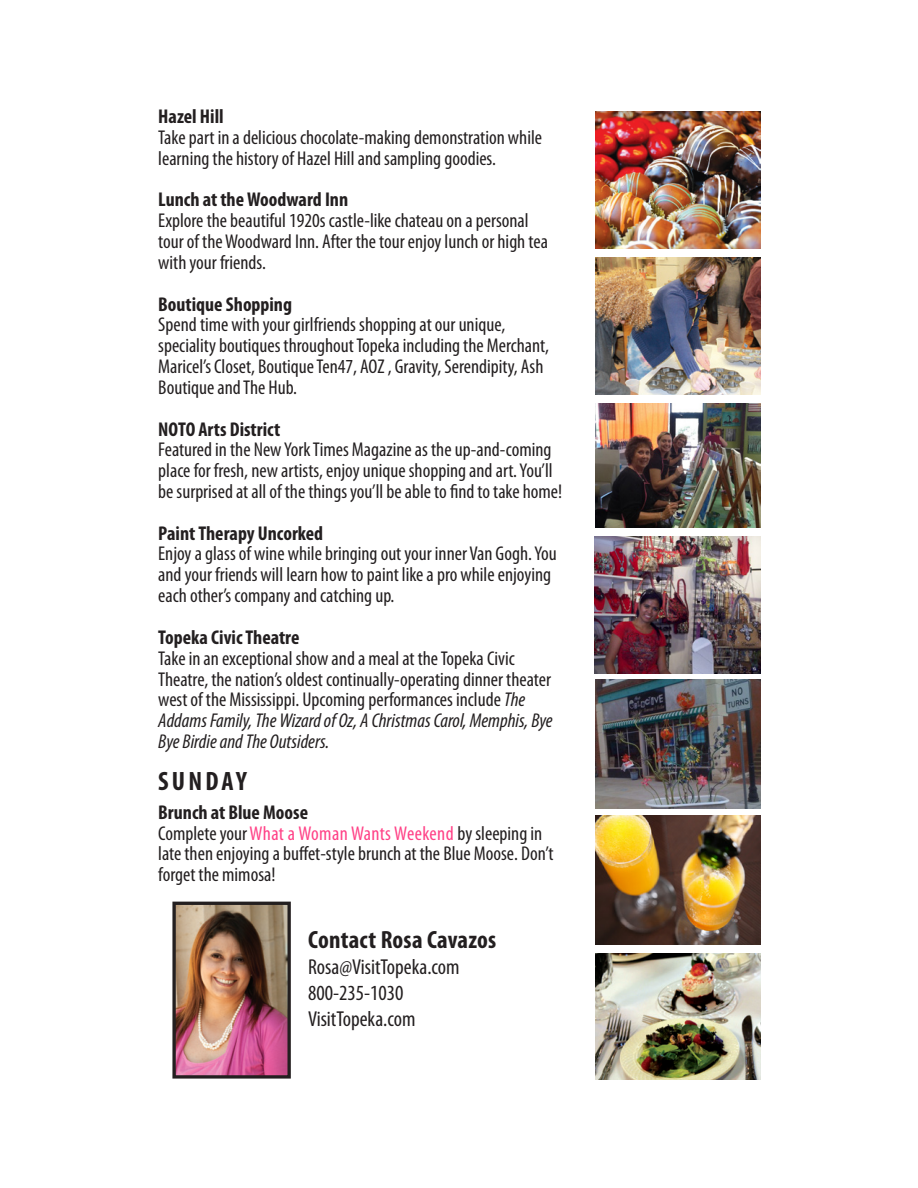
<style>
.page{position:relative;width:918px;height:1188px;background:#fff}
.page>*{position:absolute;margin:0;border:0;box-sizing:border-box;transform-origin:0 0}
.t1{font:700 condensed 26.7px "Myriad Pro";letter-spacing:.12em;color:#231f20}
.t2{font:700 condensed 24.9px "Myriad Pro";letter-spacing:.01em;color:#231f20}
.t3{font:condensed 21.6px "Myriad Pro";color:#231f20}
.t4{font:condensed 20.1px/20.7px "Myriad Pro";color:#231f20}
.t5{font:700 condensed 20.1px "Myriad Pro";color:#231f20}
.s1{font-style:italic}
.s2{color:#ff4287}
</style>
<div class="page">
<img style="left:176px;top:906px;width:111px;height:169px">
<div style="left:172px;top:902px;width:119px;height:177px;border:3px solid #231f20"></div>
<img style="left:595px;top:536px;width:166px;height:138px">
<img style="left:595px;top:111px;width:165px;height:138px">
<img style="left:595px;top:257px;width:165px;height:138px">
<img style="left:595px;top:815px;width:165px;height:129px">
<img style="left:595px;top:953px;width:165px;height:127px">
<img style="left:595px;top:403px;width:166px;height:124px">
<img style="left:595px;top:680px;width:166px;height:128px">
<p class="t5" style="left:158px;top:104px;width:67px">Hazel Hill</p>
<p class="t4" style="left:158px;top:127px;width:385px">Take part in a delicious chocolate-making demonstration while learning the history of Hazel Hill and sampling goodies.</p>
<p class="t5" style="left:158px;top:187px;width:192px">Lunch at the Woodward Inn</p>
<p class="t4" style="left:158px;top:210px;width:391px">Explore the beautiful 1920s castle-like chateau on a personal tour of the Woodward Inn. After the tour enjoy lunch or high tea with your friends.</p>
<p class="t5" style="left:158px;top:291px;width:135px">Boutique Shopping</p>
<p class="t4" style="left:158px;top:314px;width:392px">Spend time with your girlfriends shopping at our unique, speciality boutiques throughout Topeka including the Merchant, Maricel’s Closet, Boutique Ten47, AOZ , Gravity, Serendipity, Ash Boutique and The Hub.</p>
<p class="t5" style="left:158px;top:416px;width:124px">NOTO Arts District</p>
<p class="t4" style="left:158px;top:439px;width:406px">Featured in the New York Times Magazine as the up-and-coming place for fresh, new artists, enjoy unique shopping and art. You’ll be surprised at all of the things you’ll be able to find to take home!</p>
<p class="t5" style="left:158px;top:520px;width:166px">Paint Therapy Uncorked</p>
<p class="t4" style="left:158px;top:543px;width:400px">Enjoy a glass of wine while bringing out your inner Van Gogh. You and your friends will learn how to paint like a pro while enjoying each other’s company and catching up.</p>
<p class="t5" style="left:158px;top:625px;width:143px">Topeka Civic Theatre</p>
<p class="t4" style="left:158px;top:647px;width:396px">Take in an exceptional show and a meal at the Topeka Civic Theatre, the nation’s oldest continually-operating dinner theater west of the Mississippi. Upcoming performances include <span class="s1">The Addams Family, The Wizard of Oz, A Christmas Carol, Memphis, Bye Bye Birdie and The Outsiders.</span></p>
<p class="t1" style="left:158px;top:764px;width:90px">SUNDAY</p>
<p class="t5" style="left:158px;top:800px;width:151px">Brunch at Blue Moose</p>
<p class="t4" style="left:158px;top:822px;width:397px">Complete your <span class="s2">What a Woman Wants Weekend</span> by sleeping in late then enjoying a buffet-style brunch at the Blue Moose. Don’t forget the mimosa!</p>
<p class="t2" style="left:308px;top:924px;width:190px">Contact Rosa Cavazos</p>
<p class="t3" style="left:308px;top:954px;width:153px">Rosa@VisitTopeka.com</p>
<p class="t3" style="left:308px;top:980px;width:97px">800-235-1030</p>
<p class="t3" style="left:308px;top:1006px;width:109px">VisitTopeka.com</p>
</div>
